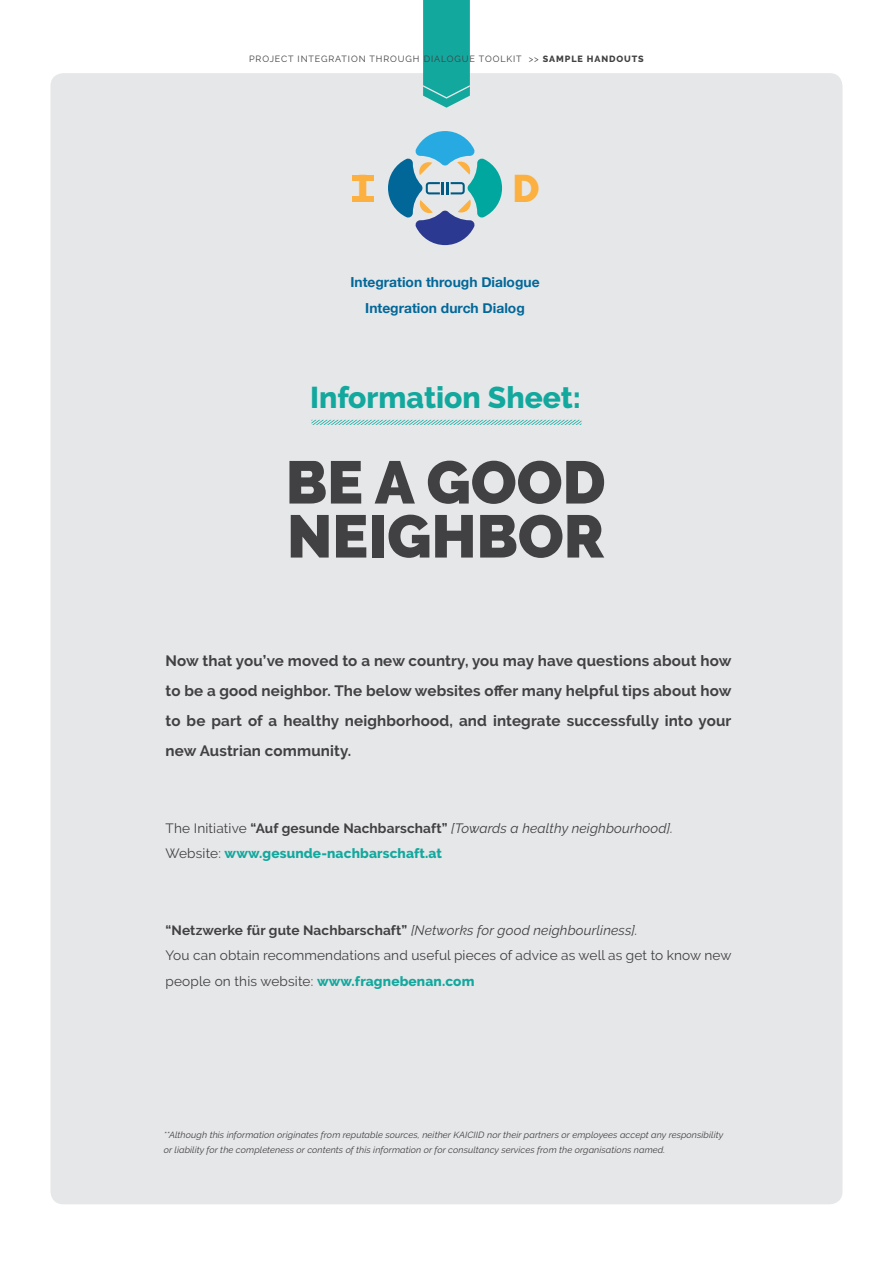
<style>
.page{position:relative;width:893px;height:1263px;background:#fff}
.page>*{position:absolute;margin:0;border:0;box-sizing:border-box;transform-origin:0 0}
.t1{font:900 60px/54px "Raleway";color:#414042}
.t2{font:700 36.15px "Futura";color:#fbb040}
.t3{font:800 30px "Raleway";color:#13a89e}
.t4{font:700 15px/30px "Raleway";letter-spacing:.01em;color:#414042;text-align:justify}
.t5{font:700 13.8px/26.4px "Helvetica Neue";color:#016799;text-align:center}
.t6{font:13.5px/25.5px "Raleway";letter-spacing:.01em;color:#414042}
.t7{font:italic 13.5px/25.5px "Raleway";letter-spacing:.01em;color:#414042}
.t8{font:italic 9px/15px "Raleway";letter-spacing:.01em;color:#414042}
.t9{font:9px "Raleway";letter-spacing:.1em;color:#414042}
.s1{font-weight:800}
.s2{font-style:normal}
.s3{font-weight:700;font-style:normal}
.s4{font-weight:800;font-style:normal;color:#13a89e}
.s5{font-weight:700}
.s6{font-style:italic}
.s7{font-weight:800;color:#13a89e}
</style>
<div class="page">
<div style="left:50px;top:73px;width:792px;height:1131px;background:#e6e7e8;border-radius:13px"></div>
<svg style="left:423px;top:0;width:47px;height:108px;background:#23aca3"></svg>
<div style="left:352px;top:175px;width:21px;height:6px;background:#fbb040"></div>
<div style="left:352px;top:197px;width:21px;height:5px;background:#fbb040"></div>
<svg style="left:388px;top:131px;width:114px;height:114px"></svg>
<svg style="left:311px;top:420px;width:270px;height:5px"></svg>
<p class="t9" style="left:249px;top:54px;width:396px">PROJECT INTEGRATION THROUGH DIALOGUE TOOLKIT &gt;&gt; <span class="s1">SAMPLE HANDOUTS</span></p>
<h2 class="t2" style="left:356px;top:163px;width:14px">I</h2>
<h2 class="t2" style="left:512px;top:163px;width:30px">D</h2>
<h3 class="t5" style="left:350px;top:269px;width:191px">Integration through Dialogue<br>Integration durch Dialog</h3>
<h3 class="t3" style="left:310px;top:380px;width:272px">Information Sheet:</h3>
<h1 class="t1" style="left:286px;top:456px;width:321px">BE A GOOD<br>NEIGHBOR</h1>
<p class="t4" style="left:166px;top:646px;width:567px">Now that you’ve moved to a new country, you may have questions about how to be a good neighbor. The below websites offer many helpful tips about how to be part of a healthy neighborhood, and integrate successfully into your new Austrian community.</p>
<h3 class="t7" style="left:166px;top:815px;width:509px"><span class="s2">The Initiative</span> <span class="s3">“Auf gesunde Nachbarschaft”</span> [Towards a healthy neighbourhood].<br><span class="s2">Website:</span> <span class="s4">www.gesunde-nachbarschaft.at</span></h3>
<h3 class="t6" style="left:166px;top:917px;width:567px"><span class="s5">“Netzwerke für gute Nachbarschaft”</span> <span class="s6">[Networks for good neighbourliness].<br></span>You can obtain recommendations and useful pieces of advice as well as get to know new people on this website: <span class="s7">www.fragnebenan.com</span></h3>
<p class="t8" style="left:164px;top:1127px;width:561px">**Although this information originates from reputable sources, neither KAICIID nor their partners or employees accept any responsibility or liability for the completeness or contents of this information or for consultancy services from the organisations named.</p>
</div>
